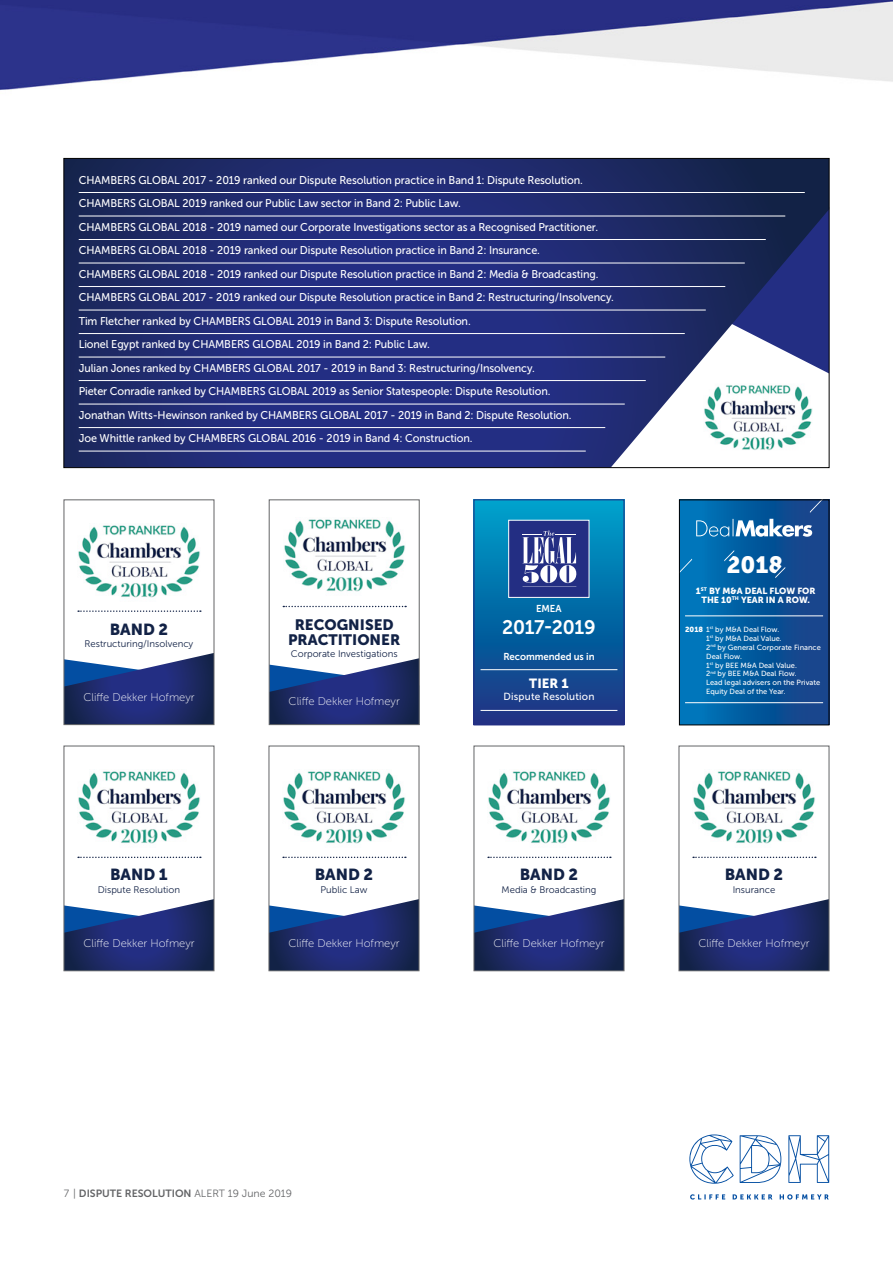
<style>
.page{position:relative;width:893px;height:1263px;background:#fff}
.page>*{position:absolute;margin:0;border:0;box-sizing:border-box;transform-origin:0 0}
.t1{font:23.4px "Museo Sans 900";color:#fff}
.t2{font:19.5px "Museo Sans 700";letter-spacing:-.01em;color:#fff}
.t3{font:15.9px "Museo Sans 900";color:#122246}
.t4{font:15px/15px "Museo Sans 900";color:#122246;text-align:center}
.t5{font:13.2px "Museo Sans 900";color:#fff}
.t6{font:11.25px/23.5px "Museo Sans 500";letter-spacing:-.01em;color:#fff;scale:.96 1}
.t7{font:11.1px "Museo Sans 100";color:#fff}
.t8{font:10.5px "Museo Sans 300";color:#636466}
.t9{font:10.35px "Museo Sans 500";letter-spacing:.02em;color:#fff}
.t10{font:10.05px "Museo Sans 700";letter-spacing:-.005em;color:#fff;scale:.96 1}
.t11{font:9.6px "Museo Sans 300";color:#122246}
.t12{font:8.85px/9.1px "Museo Sans 900";color:#fff;text-align:center}
.t13{font:7.5px/8.9px "Museo Sans 500";color:#fff}
.s1{font-family:"Museo Sans 900"}
.s2{font-family:"Museo Sans 700"}
</style>
<div class="page">
<img style="left:0;top:0;width:893px;height:1200px">
<svg style="left:690px;top:1194px;width:139px;height:5px"></svg>
<svg style="left:689px;top:1134px;width:45px;height:50px"></svg>
<svg style="left:740px;top:1135px;width:41px;height:48px"></svg>
<svg style="left:788px;top:1135px;width:41px;height:48px"></svg>
<svg style="left:65px;top:160px;width:762px;height:306px;background:#2d387b"></svg>
<img style="left:703px;top:384px;width:110px;height:71px">
<hr style="left:79px;top:192px;width:726px;height:1px;background:#fff">
<hr style="left:79px;top:216px;width:706px;height:1px;background:#fff">
<hr style="left:79px;top:239px;width:687px;height:1px;background:#fff">
<hr style="left:79px;top:263px;width:666px;height:1px;background:#fff">
<hr style="left:79px;top:286px;width:646px;height:1px;background:#fff">
<hr style="left:79px;top:310px;width:627px;height:1px;background:#fff">
<hr style="left:79px;top:333px;width:606px;height:1px;background:#fff">
<hr style="left:79px;top:357px;width:586px;height:1px;background:#fff">
<hr style="left:79px;top:380px;width:567px;height:1px;background:#fff">
<hr style="left:79px;top:404px;width:546px;height:1px;background:#fff">
<hr style="left:79px;top:427px;width:526px;height:1px;background:#fff">
<hr style="left:79px;top:451px;width:507px;height:1px;background:#fff">
<div style="left:64px;top:746px;width:150px;height:225px;background:#fff"></div>
<svg style="left:66px;top:899px;width:146px;height:70px;background:#3c4d87"></svg>
<div style="left:64px;top:746px;width:150px;height:225px;border:1px solid #636466"></div>
<img style="left:78px;top:771px;width:122px;height:73px">
<svg style="left:78px;top:857px;width:123px;height:1px"></svg>
<div style="left:269px;top:746px;width:150px;height:225px;background:#fff"></div>
<svg style="left:271px;top:899px;width:146px;height:70px;background:#3c4d87"></svg>
<div style="left:269px;top:746px;width:150px;height:225px;border:1px solid #636466"></div>
<img style="left:283px;top:771px;width:122px;height:73px">
<svg style="left:283px;top:857px;width:123px;height:1px"></svg>
<div style="left:474px;top:746px;width:150px;height:225px;background:#fff"></div>
<svg style="left:476px;top:899px;width:146px;height:70px;background:#3c4d87"></svg>
<div style="left:474px;top:746px;width:150px;height:225px;border:1px solid #636466"></div>
<img style="left:488px;top:771px;width:122px;height:73px">
<svg style="left:488px;top:857px;width:123px;height:1px"></svg>
<div style="left:679px;top:746px;width:150px;height:225px;background:#fff"></div>
<svg style="left:681px;top:899px;width:146px;height:70px;background:#3c4d87"></svg>
<div style="left:679px;top:746px;width:150px;height:225px;border:1px solid #636466"></div>
<img style="left:693px;top:771px;width:122px;height:73px">
<svg style="left:693px;top:857px;width:123px;height:1px"></svg>
<div style="left:474px;top:500px;width:150px;height:225px;background:linear-gradient(to bottom,#00a1cb,#193181)"></div>
<div style="left:474px;top:500px;width:150px;height:225px;border:1px solid #232e83"></div>
<div style="left:508px;top:520px;width:81px;height:78px;background:#232e83;border:1px solid #fff"></div>
<svg style="left:522px;top:531px;width:54px;height:53px"></svg>
<hr style="left:523px;top:586px;width:53px;height:1px;background:#fff">
<hr style="left:481px;top:669px;width:136px;height:1px;background:#fff">
<hr style="left:481px;top:710px;width:136px;height:1px;background:#fff">
<div style="left:269px;top:500px;width:150px;height:225px;background:#fff"></div>
<svg style="left:271px;top:658px;width:146px;height:65px"></svg>
<div style="left:269px;top:500px;width:150px;height:225px;border:1px solid #636466"></div>
<img style="left:284px;top:519px;width:121px;height:73px">
<svg style="left:283px;top:606px;width:123px;height:1px"></svg>
<div style="left:64px;top:500px;width:150px;height:225px;background:#fff"></div>
<svg style="left:66px;top:653px;width:146px;height:70px;background:#3c4c87"></svg>
<div style="left:64px;top:500px;width:150px;height:225px;border:1px solid #636466"></div>
<img style="left:78px;top:525px;width:122px;height:73px">
<svg style="left:78px;top:610px;width:123px;height:2px"></svg>
<div style="left:679px;top:500px;width:150px;height:225px;background:linear-gradient(to right,#0079bd,#163d83)"></div>
<svg style="left:681px;top:557px;width:11px;height:22px"></svg>
<div style="left:679px;top:500px;width:150px;height:225px;border:1px solid #000"></div>
<svg style="left:696px;top:500px;width:131px;height:37px;background:#3072ab"></svg>
<hr style="left:685px;top:702px;width:138px;height:1px;background:#fff">
<svg style="left:724px;top:549px;width:11px;height:14px"></svg>
<svg style="left:775px;top:565px;width:11px;height:15px"></svg>
<hr style="left:685px;top:616px;width:138px;height:1px;background:#fff">
<p class="t6" style="left:79px;top:168px;width:559px">CHAMBERS GLOBAL 2017 - 2019 ranked our Dispute Resolution practice in Band 1: Dispute Resolution.<br>CHAMBERS GLOBAL 2019 ranked our Public Law sector in Band 2: Public Law.<br>CHAMBERS GLOBAL 2018 - 2019 named our Corporate Investigations sector as a Recognised Practitioner.<br>CHAMBERS GLOBAL 2018 - 2019 ranked our Dispute Resolution practice in Band 2: Insurance.<br>CHAMBERS GLOBAL 2018 - 2019 ranked our Dispute Resolution practice in Band 2: Media &amp; Broadcasting.<br>CHAMBERS GLOBAL 2017 - 2019 ranked our Dispute Resolution practice in Band 2: Restructuring/Insolvency.<br>Tim Fletcher ranked by CHAMBERS GLOBAL 2019 in Band 3: Dispute Resolution.<br>Lionel Egypt ranked by CHAMBERS GLOBAL 2019 in Band 2: Public Law.<br>Julian Jones ranked by CHAMBERS GLOBAL 2017 - 2019 in Band 3: Restructuring/Insolvency.<br>Pieter Conradie ranked by CHAMBERS GLOBAL 2019 as Senior Statespeople: Dispute Resolution.<br>Jonathan Witts-Hewinson ranked by CHAMBERS GLOBAL 2017 - 2019 in Band 2: Dispute Resolution.<br>Joe Whittle ranked by CHAMBERS GLOBAL 2016 - 2019 in Band 4: Construction.</p>
<p class="t10" style="left:536px;top:602px;width:28px">EMEA</p>
<h3 class="t3" style="left:110px;top:620px;width:60px">BAND 2</h3>
<p class="t11" style="left:85px;top:638px;width:110px">Restructuring/Insolvency</p>
<h3 class="t4" style="left:288px;top:617px;width:114px">RECOGNISED<br>PRACTITIONER</h3>
<p class="t11" style="left:291px;top:648px;width:108px">Corporate Investigations</p>
<h2 class="t2" style="left:502px;top:617px;width:95px">2017-2019</h2>
<p class="t10" style="left:503px;top:651px;width:96px">Recommended us in</p>
<p class="t7" style="left:83px;top:691px;width:113px">Cliffe Dekker Hofmeyr</p>
<p class="t7" style="left:289px;top:696px;width:113px">Cliffe Dekker Hofmeyr</p>
<p class="t5" style="left:529px;top:676px;width:41px">TIER 1</p>
<p class="t9" style="left:504px;top:691px;width:92px">Dispute Resolution</p>
<h3 class="t3" style="left:110px;top:866px;width:59px">BAND 1</h3>
<p class="t11" style="left:98px;top:884px;width:84px">Dispute Resolution</p>
<h3 class="t3" style="left:315px;top:866px;width:60px">BAND 2</h3>
<p class="t11" style="left:321px;top:884px;width:48px">Public Law</p>
<h3 class="t3" style="left:520px;top:866px;width:60px">BAND 2</h3>
<p class="t11" style="left:502px;top:884px;width:96px">Media &amp; Broadcasting</p>
<p class="t7" style="left:83px;top:937px;width:113px">Cliffe Dekker Hofmeyr</p>
<p class="t7" style="left:288px;top:937px;width:113px">Cliffe Dekker Hofmeyr</p>
<p class="t7" style="left:493px;top:937px;width:113px">Cliffe Dekker Hofmeyr</p>
<h1 class="t1" style="left:726px;top:551px;width:58px">2018</h1>
<p class="t12" style="left:696px;top:586px;width:121px">1<sup>ST</sup> BY M&amp;A DEAL FLOW FOR<br>THE 10<sup>TH</sup> YEAR IN A ROW.</p>
<p class="t13" style="left:706px;top:625px;width:116px;text-indent:-21px"><span class="s1">2018</span> 1<sup>st</sup> by M&amp;A Deal Flow.<br>1<sup>st</sup> by M&amp;A Deal Value.<br>2<sup>nd</sup> by General Corporate Finance<br>Deal Flow.<br>1<sup>st</sup> by BEE M&amp;A Deal Value.<br>2<sup>nd</sup> by BEE M&amp;A Deal Flow.<br>Lead legal advisers on the Private<br>Equity Deal of the Year.</p>
<h3 class="t3" style="left:725px;top:866px;width:60px">BAND 2</h3>
<p class="t11" style="left:733px;top:884px;width:44px">Insurance</p>
<p class="t7" style="left:698px;top:937px;width:113px">Cliffe Dekker Hofmeyr</p>
<p class="t8" style="left:64px;top:1188px;width:230px">7 | <span class="s2">DISPUTE RESOLUTION</span> ALERT 19 June 2019</p>
</div>
